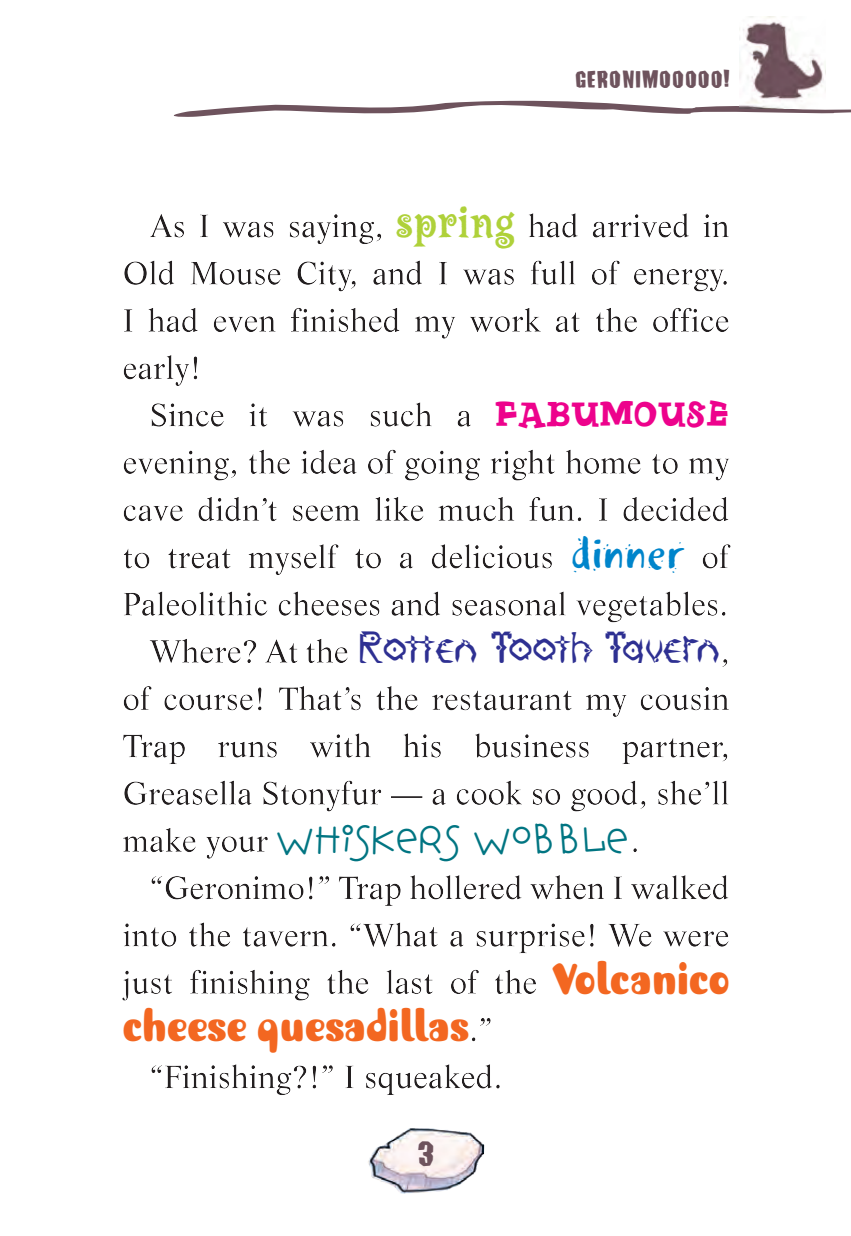
<style>
.page{position:relative;width:851px;height:1236px;background:#fff}
.page>*{position:absolute;margin:0;border:0;box-sizing:border-box;transform-origin:0 0}
.t1{font:49.5px "Hopscotch Plain";letter-spacing:.01em;color:#017582}
.t2{font:49.5px "Lambada Plain";letter-spacing:.01em;color:#afd13a}
.t3{font:45px "Jellybaby ITC";letter-spacing:.01em;color:#f36721}
.t4{font:45px "Butter Finger Serif";letter-spacing:.01em;color:#ed028c}
.t5{font:45px "Khaki";letter-spacing:.01em;color:#0085cb}
.t6{font:40.5px "Bone Spurs";letter-spacing:.01em;color:#2e3092}
.t7{font:40.5px "Conundrum Pro";color:#6e535d}
.t8{font:27px "Conundrum Pro";letter-spacing:.055em;color:#6e535d}
</style>
<div class="page">
<svg style="left:173px;top:100px;width:677px;height:17px"></svg>
<img style="left:739px;top:17px;width:86px;height:92px">
<img style="left:368px;top:1128px;width:116px;height:65px">
<svg style="left:150px;top:214px;width:34px;height:23px"></svg>
<svg style="left:200px;top:214px;width:8px;height:23px"></svg>
<svg style="left:223px;top:222px;width:50px;height:15px"></svg>
<svg style="left:290px;top:214px;width:91px;height:30px"></svg>
<svg style="left:529px;top:213px;width:48px;height:24px"></svg>
<svg style="left:592px;top:213px;width:97px;height:24px"></svg>
<svg style="left:703px;top:214px;width:25px;height:23px"></svg>
<svg style="left:124px;top:260px;width:50px;height:25px"></svg>
<svg style="left:190px;top:262px;width:91px;height:23px"></svg>
<svg style="left:297px;top:261px;width:59px;height:30px"></svg>
<svg style="left:373px;top:260px;width:49px;height:25px"></svg>
<svg style="left:439px;top:262px;width:8px;height:22px"></svg>
<svg style="left:463px;top:269px;width:51px;height:16px"></svg>
<svg style="left:531px;top:260px;width:44px;height:25px"></svg>
<svg style="left:592px;top:260px;width:27px;height:25px"></svg>
<svg style="left:634px;top:269px;width:92px;height:22px"></svg>
<svg style="left:124px;top:309px;width:8px;height:23px"></svg>
<svg style="left:148px;top:308px;width:50px;height:24px"></svg>
<svg style="left:214px;top:316px;width:61px;height:16px"></svg>
<svg style="left:291px;top:308px;width:108px;height:24px"></svg>
<svg style="left:415px;top:316px;width:40px;height:23px"></svg>
<svg style="left:470px;top:308px;width:70px;height:24px"></svg>
<svg style="left:555px;top:312px;width:25px;height:20px"></svg>
<svg style="left:596px;top:308px;width:41px;height:24px"></svg>
<svg style="left:653px;top:308px;width:75px;height:24px"></svg>
<svg style="left:124px;top:355px;width:73px;height:31px"></svg>
<svg style="left:151px;top:403px;width:73px;height:23px"></svg>
<svg style="left:249px;top:403px;width:18px;height:23px"></svg>
<svg style="left:292px;top:411px;width:51px;height:15px"></svg>
<svg style="left:370px;top:402px;width:62px;height:24px"></svg>
<svg style="left:457px;top:411px;width:14px;height:15px"></svg>
<svg style="left:124px;top:450px;width:112px;height:30px"></svg>
<svg style="left:249px;top:449px;width:41px;height:25px"></svg>
<svg style="left:301px;top:449px;width:56px;height:25px"></svg>
<svg style="left:368px;top:449px;width:28px;height:25px"></svg>
<svg style="left:405px;top:450px;width:75px;height:30px"></svg>
<svg style="left:490px;top:449px;width:65px;height:31px"></svg>
<svg style="left:566px;top:449px;width:75px;height:25px"></svg>
<svg style="left:652px;top:454px;width:25px;height:20px"></svg>
<svg style="left:689px;top:458px;width:40px;height:22px"></svg>
<svg style="left:124px;top:505px;width:59px;height:16px"></svg>
<svg style="left:198px;top:497px;width:79px;height:24px"></svg>
<svg style="left:293px;top:505px;width:67px;height:16px"></svg>
<svg style="left:375px;top:497px;width:48px;height:24px"></svg>
<svg style="left:438px;top:497px;width:76px;height:24px"></svg>
<svg style="left:529px;top:497px;width:52px;height:24px"></svg>
<svg style="left:599px;top:498px;width:8px;height:23px"></svg>
<svg style="left:623px;top:497px;width:105px;height:24px"></svg>
<svg style="left:124px;top:549px;width:25px;height:19px"></svg>
<svg style="left:168px;top:548px;width:63px;height:20px"></svg>
<svg style="left:248px;top:544px;width:90px;height:31px"></svg>
<svg style="left:355px;top:548px;width:26px;height:20px"></svg>
<svg style="left:400px;top:552px;width:13px;height:16px"></svg>
<svg style="left:432px;top:544px;width:120px;height:24px"></svg>
<svg style="left:702px;top:544px;width:28px;height:24px"></svg>
<svg style="left:124px;top:591px;width:143px;height:24px"></svg>
<svg style="left:279px;top:591px;width:100px;height:24px"></svg>
<svg style="left:391px;top:591px;width:49px;height:24px"></svg>
<svg style="left:452px;top:591px;width:113px;height:24px"></svg>
<svg style="left:576px;top:591px;width:149px;height:31px"></svg>
<svg style="left:150px;top:639px;width:106px;height:24px"></svg>
<svg style="left:265px;top:639px;width:33px;height:24px"></svg>
<svg style="left:306px;top:639px;width:42px;height:24px"></svg>
<svg style="left:722px;top:659px;width:5px;height:8px"></svg>
<svg style="left:124px;top:686px;width:28px;height:24px"></svg>
<svg style="left:164px;top:687px;width:97px;height:23px"></svg>
<svg style="left:279px;top:686px;width:82px;height:24px"></svg>
<svg style="left:376px;top:686px;width:42px;height:24px"></svg>
<svg style="left:432px;top:690px;width:140px;height:20px"></svg>
<svg style="left:586px;top:694px;width:40px;height:23px"></svg>
<svg style="left:640px;top:687px;width:88px;height:23px"></svg>
<svg style="left:123px;top:734px;width:62px;height:30px"></svg>
<svg style="left:218px;top:742px;width:59px;height:15px"></svg>
<svg style="left:310px;top:733px;width:61px;height:24px"></svg>
<svg style="left:403px;top:733px;width:38px;height:24px"></svg>
<svg style="left:475px;top:733px;width:113px;height:24px"></svg>
<svg style="left:622px;top:738px;width:105px;height:26px"></svg>
<svg style="left:124px;top:780px;width:128px;height:24px"></svg>
<svg style="left:263px;top:780px;width:118px;height:31px"></svg>
<hr style="left:391px;top:796px;width:31px;height:1px;background:#231f20">
<svg style="left:432px;top:789px;width:14px;height:15px"></svg>
<svg style="left:456px;top:780px;width:66px;height:24px"></svg>
<svg style="left:533px;top:789px;width:27px;height:15px"></svg>
<svg style="left:571px;top:780px;width:74px;height:31px"></svg>
<svg style="left:658px;top:780px;width:70px;height:24px"></svg>
<svg style="left:123px;top:828px;width:73px;height:24px"></svg>
<svg style="left:206px;top:836px;width:62px;height:22px"></svg>
<svg style="left:633px;top:848px;width:4px;height:4px"></svg>
<svg style="left:151px;top:876px;width:152px;height:23px"></svg>
<svg style="left:309px;top:876px;width:3px;height:23px"></svg>
<svg style="left:319px;top:876px;width:10px;height:7px"></svg>
<svg style="left:339px;top:876px;width:61px;height:30px"></svg>
<svg style="left:410px;top:875px;width:111px;height:24px"></svg>
<svg style="left:530px;top:875px;width:74px;height:24px"></svg>
<svg style="left:614px;top:876px;width:8px;height:23px"></svg>
<svg style="left:631px;top:875px;width:97px;height:24px"></svg>
<svg style="left:123px;top:923px;width:53px;height:23px"></svg>
<svg style="left:189px;top:922px;width:41px;height:24px"></svg>
<svg style="left:243px;top:927px;width:92px;height:19px"></svg>
<svg style="left:350px;top:922px;width:88px;height:24px"></svg>
<svg style="left:450px;top:931px;width:14px;height:15px"></svg>
<svg style="left:476px;top:923px;width:117px;height:30px"></svg>
<svg style="left:608px;top:923px;width:43px;height:23px"></svg>
<svg style="left:663px;top:931px;width:65px;height:15px"></svg>
<svg style="left:122px;top:970px;width:50px;height:30px"></svg>
<svg style="left:190px;top:969px;width:120px;height:31px"></svg>
<svg style="left:327px;top:970px;width:41px;height:23px"></svg>
<svg style="left:386px;top:970px;width:47px;height:23px"></svg>
<svg style="left:451px;top:969px;width:28px;height:24px"></svg>
<svg style="left:495px;top:969px;width:41px;height:24px"></svg>
<svg style="left:481px;top:1018px;width:9px;height:7px"></svg>
<svg style="left:151px;top:1064px;width:155px;height:31px"></svg>
<svg style="left:312px;top:1065px;width:4px;height:23px"></svg>
<svg style="left:323px;top:1065px;width:10px;height:7px"></svg>
<svg style="left:345px;top:1065px;width:8px;height:23px"></svg>
<svg style="left:366px;top:1064px;width:134px;height:31px"></svg>
<p class="t2" style="left:396px;top:202px;width:120px">spring</p>
<p class="t8" style="left:575px;top:62px;width:155px">GERONIMOOOOO!</p>
<p class="t4" style="left:496px;top:384px;width:235px">FABUMOUSE</p>
<p class="t5" style="left:570px;top:536px;width:116px">dinner</p>
<p class="t6" style="left:355px;top:631px;width:366px">Rotten Tooth Tavern</p>
<p class="t1" style="left:277px;top:805px;width:354px">whiskers wobble</p>
<p class="t3" style="left:123px;top:1007px;width:347px">cheese quesadillas</p>
<p class="t7" style="left:418px;top:1127px;width:17px">3</p>
<p class="t3" style="left:553px;top:960px;width:177px">Volcanico</p>
</div>
